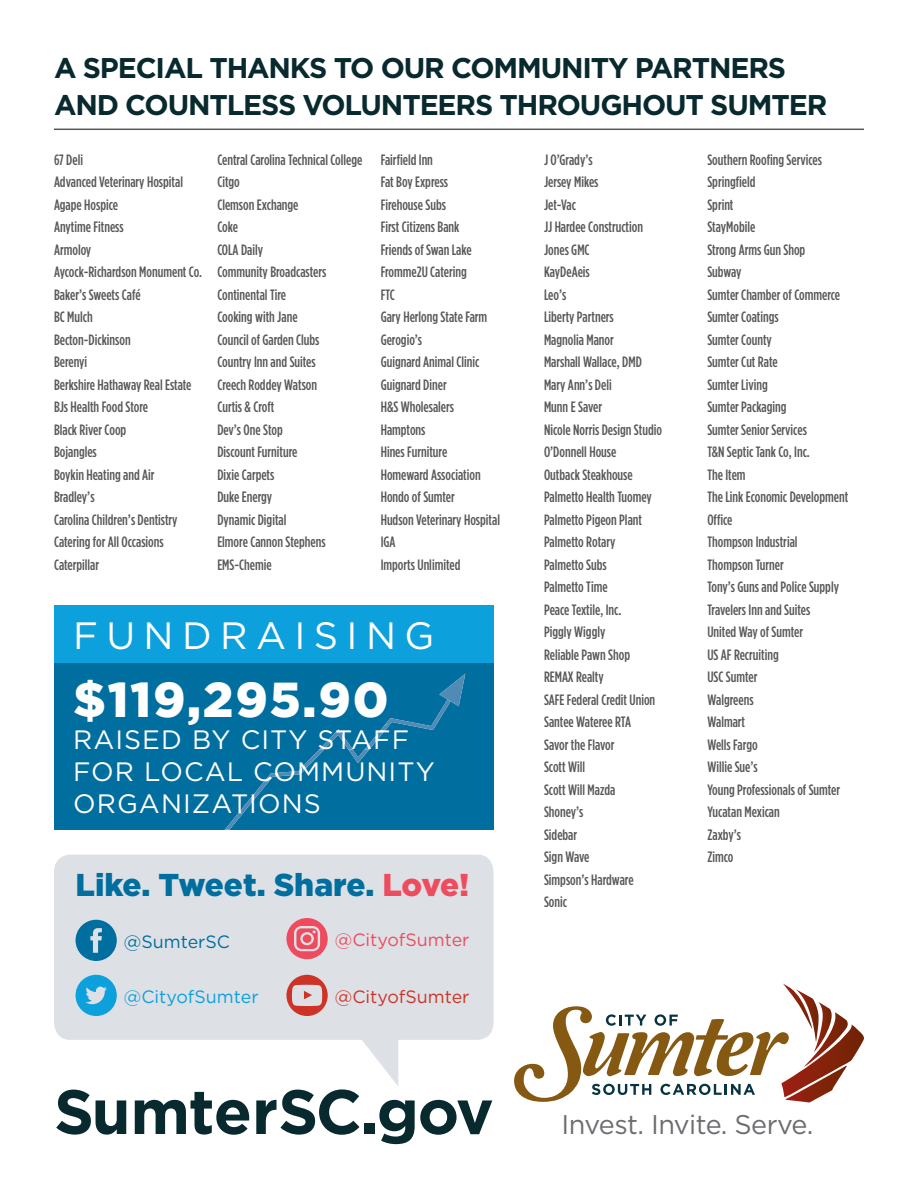
<style>
.page{position:relative;width:918px;height:1188px;background:#fff}
.page>*{position:absolute;margin:0;border:0;box-sizing:border-box;transform-origin:0 0}
.t1{font:700 62.55px "Gotham HTF";letter-spacing:-.02em;color:#08292e}
.t2{font:900 49.05px "Gotham HTF";letter-spacing:.04em;color:#fff}
.t3{font:38.1px "Gotham HTF";letter-spacing:.22em;color:#fff}
.t4{font:900 31.65px "Gotham HTF";letter-spacing:-.005em;color:#006e9f}
.t5{font:700 28.5px/37.5px "Gotham HTF";letter-spacing:-.04em;color:#08292e}
.t6{font:27px "Gotham HTF";letter-spacing:-.02em;color:#6c6d70}
.t7{font:26.55px/32px "Gotham HTF";letter-spacing:.04em;color:#fff}
.t8{font:17.85px "Gotham HTF";color:#0ca0dc}
.t9{font:17.85px "Gotham HTF";color:#ef4b5e}
.t10{font:17.85px "Gotham HTF";color:#cd3327}
.t11{font:17.85px "Gotham HTF";color:#006e9f}
.t12{font:500 condensed 15px/22.5px "Gotham HTF";color:#57585a}
.s1{color:#ef4b5e}
</style>
<div class="page">
<hr style="left:54px;top:129px;width:810px;height:1px;background:#57585a">
<svg style="left:514px;top:984px;width:350px;height:119px"></svg>
<div style="left:54px;top:606px;width:440px;height:224px;background:#006e9f"></div>
<svg style="left:54px;top:855px;width:440px;height:231px;fill:#dde1e6"></svg>
<svg style="left:76px;top:920px;width:41px;height:41px;background:#4391b4"></svg>
<svg style="left:76px;top:975px;width:41px;height:41px;background:#53b6df"></svg>
<svg style="left:286px;top:918px;width:42px;height:41px;background:#e78592"></svg>
<svg style="left:286px;top:975px;width:42px;height:41px;background:#d59491"></svg>
<svg style="left:224px;top:674px;width:241px;height:156px"></svg>
<div style="left:54px;top:606px;width:440px;height:57px;background:#0ca0dc"></div>
<h3 class="t5" style="left:54px;top:48px;width:775px">A SPECIAL THANKS TO OUR COMMUNITY PARTNERS<br>AND COUNTLESS VOLUNTEERS THROUGHOUT SUMTER</h3>
<p class="t12" style="left:54px;top:148px;width:150px">67 Deli<br>Advanced Veterinary Hospital<br>Agape Hospice<br>Anytime Fitness<br>Armoloy<br>Aycock-Richardson Monument Co.<br>Baker’s Sweets Café<br>BC Mulch<br>Becton-Dickinson<br>Berenyi<br>Berkshire Hathaway Real Estate<br>BJs Health Food Store<br>Black River Coop<br>Bojangles<br>Boykin Heating and Air<br>Bradley’s<br>Carolina Children’s Dentistry<br>Catering for All Occasions<br>Caterpillar</p>
<p class="t12" style="left:217px;top:148px;width:147px">Central Carolina Technical College<br>Citgo<br>Clemson Exchange<br>Coke<br>COLA Daily<br>Community Broadcasters<br>Continental Tire<br>Cooking with Jane<br>Council of Garden Clubs<br>Country Inn and Suites<br>Creech Roddey Watson<br>Curtis &amp; Croft<br>Dev’s One Stop<br>Discount Furniture<br>Dixie Carpets<br>Duke Energy<br>Dynamic Digital<br>Elmore Cannon Stephens<br>EMS-Chemie</p>
<p class="t12" style="left:381px;top:148px;width:121px">Fairfield Inn<br>Fat Boy Express<br>Firehouse Subs<br>First Citizens Bank<br>Friends of Swan Lake<br>Fromme2U Catering<br>FTC<br>Gary Herlong State Farm<br>Gerogio’s<br>Guignard Animal Clinic<br>Guignard Diner<br>H&amp;S Wholesalers<br>Hamptons<br>Hines Furniture<br>Homeward Association<br>Hondo of Sumter<br>Hudson Veterinary Hospital<br>IGA<br>Imports Unlimited</p>
<p class="t12" style="left:544px;top:148px;width:119px">J O’Grady’s<br>Jersey Mikes<br>Jet-Vac<br>JJ Hardee Construction<br>Jones GMC<br>KayDeAeis<br>Leo’s<br>Liberty Partners<br>Magnolia Manor<br>Marshall Wallace, DMD<br>Mary Ann’s Deli<br>Munn E Saver<br>Nicole Norris Design Studio<br>O’Donnell House<br>Outback Steakhouse<br>Palmetto Health Tuomey<br>Palmetto Pigeon Plant<br>Palmetto Rotary<br>Palmetto Subs<br>Palmetto Time<br>Peace Textile, Inc.<br>Piggly Wiggly<br>Reliable Pawn Shop<br>REMAX Realty<br>SAFE Federal Credit Union<br>Santee Wateree RTA<br>Savor the Flavor<br>Scott Will<br>Scott Will Mazda<br>Shoney’s<br>Sidebar<br>Sign Wave<br>Simpson’s Hardware<br>Sonic</p>
<p class="t12" style="left:707px;top:148px;width:142px">Southern Roofing Services<br>Springfield<br>Sprint<br>StayMobile<br>Strong Arms Gun Shop<br>Subway<br>Sumter Chamber of Commerce<br>Sumter Coatings<br>Sumter County<br>Sumter Cut Rate<br>Sumter Living<br>Sumter Packaging<br>Sumter Senior Services<br>T&amp;N Septic Tank Co, Inc.<br>The Item<br>The Link Economic Development<br>Office<br>Thompson Industrial<br>Thompson Turner<br>Tony’s Guns and Police Supply<br>Travelers Inn and Suites<br>United Way of Sumter<br>US AF Recruiting<br>USC Sumter<br>Walgreens<br>Walmart<br>Wells Fargo<br>Willie Sue’s<br>Young Professionals of Sumter<br>Yucatan Mexican<br>Zaxby’s<br>Zimco</p>
<h3 class="t3" style="left:73px;top:614px;width:363px">FUNDRAISING</h3>
<h2 class="t2" style="left:73px;top:671px;width:317px">$119,295.90</h2>
<h3 class="t7" style="left:73px;top:723px;width:363px">RAISED BY CITY STAFF<br>FOR LOCAL COMMUNITY<br>ORGANIZATIONS</h3>
<h3 class="t4" style="left:76px;top:866px;width:395px">Like. Tweet. Share. <span class="s1">Love!</span></h3>
<p class="t11" style="left:124px;top:932px;width:108px">@SumterSC</p>
<p class="t8" style="left:124px;top:987px;width:136px">@CityofSumter</p>
<p class="t9" style="left:335px;top:930px;width:136px">@CityofSumter</p>
<p class="t10" style="left:335px;top:987px;width:136px">@CityofSumter</p>
<h1 class="t1" style="left:54px;top:1076px;width:441px">SumterSC.gov</h1>
<h3 class="t6" style="left:562px;top:1110px;width:253px">Invest. Invite. Serve.</h3>
</div>
